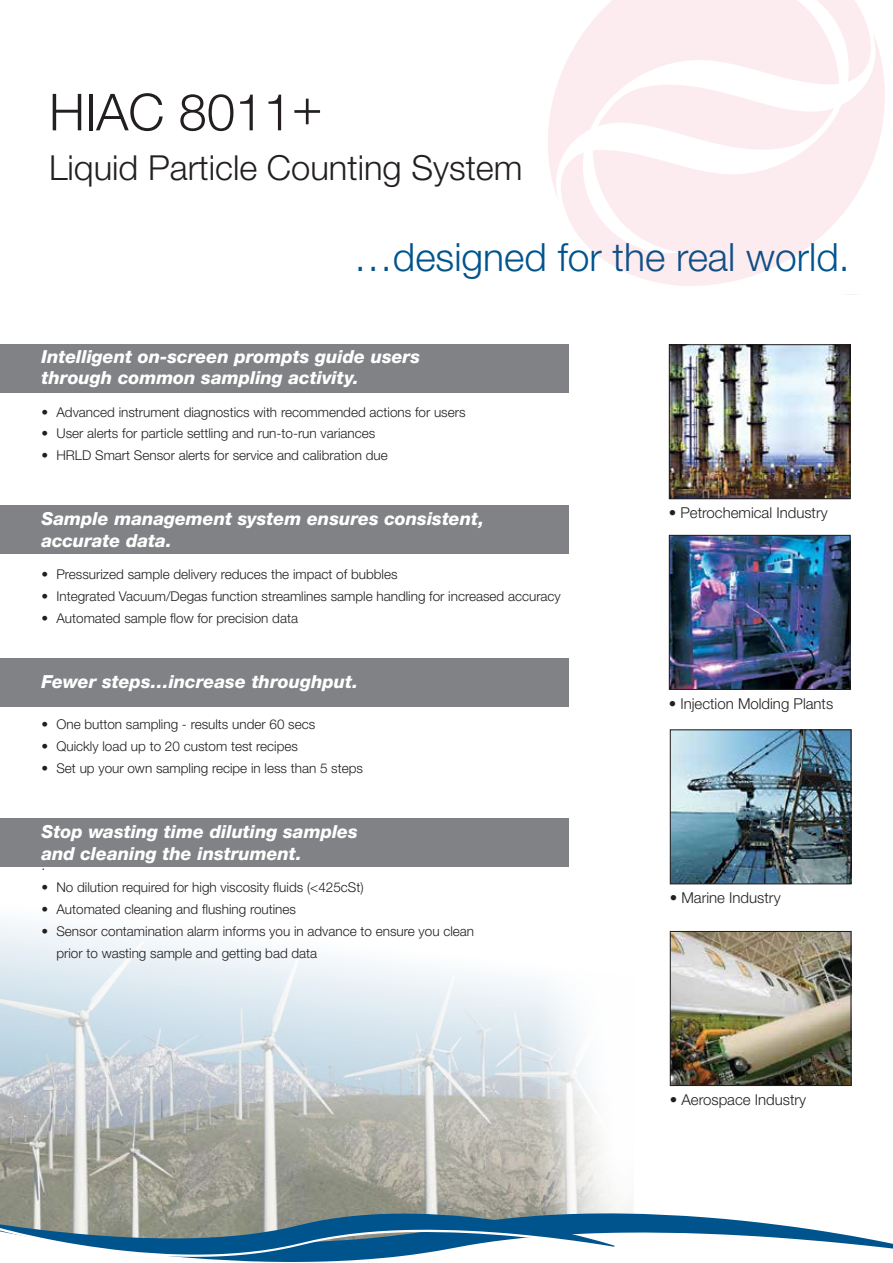
<style>
.page{position:relative;width:893px;height:1263px;background:#fff}
.page>*{position:absolute;margin:0;border:0;box-sizing:border-box;transform-origin:0 0}
.t1{font:300 51px "Helvetica Neue LT Std";color:#231f20}
.t2{font:300 39px "Helvetica Neue LT Std";color:#00548e}
.t3{font:300 34.5px "Helvetica Neue LT Std";color:#231f20}
.t4{font:italic 800 18px/21.8px "Helvetica Neue LT Std";color:#fff}
.t5{font:300 15px "Helvetica Neue LT Std";color:#231f20}
.t6{font:300 13.5px/21.8px "Helvetica Neue LT Std";color:#231f20}
</style>
<div class="page">
<img style="left:0;top:922px;width:539px;height:291px">
<img style="left:671px;top:346px;width:177px;height:151px">
<div style="left:669px;top:344px;width:181px;height:155px;border:1px solid #231f20"></div>
<img style="left:671px;top:537px;width:177px;height:151px">
<div style="left:669px;top:535px;width:181px;height:155px;border:1px solid #231f20"></div>
<img style="left:672px;top:731px;width:177px;height:151px">
<div style="left:670px;top:729px;width:181px;height:155px;border:1px solid #231f20"></div>
<img style="left:672px;top:933px;width:177px;height:151px">
<div style="left:670px;top:931px;width:181px;height:155px;border:1px solid #231f20"></div>
<div style="left:0;top:344px;width:568px;height:49px;background:#808285"></div>
<div style="left:0;top:505px;width:568px;height:48px;background:#808285"></div>
<div style="left:0;top:658px;width:568px;height:49px;background:#808285"></div>
<div style="left:0;top:818px;width:568px;height:49px;background:#808285"></div>
<svg style="left:0;top:1213px;width:893px;height:49px"></svg>
<svg style="left:548px;top:0;width:320px;height:196px;fill:#fcecef"></svg>
<svg style="left:560px;top:30px;width:325px;height:256px;fill:#fcecef"></svg>
<h1 class="t1" style="left:49px;top:81px;width:275px">HIAC 8011+</h1>
<h3 class="t3" style="left:49px;top:146px;width:475px">Liquid Particle Counting System</h3>
<h2 class="t2" style="left:354px;top:233px;width:497px">…designed for the real world.</h2>
<h3 class="t4" style="left:41px;top:345px;width:380px">Intelligent on-screen prompts guide users through common sampling activity.</h3>
<p class="t6" style="left:41px;top:401px;width:426px">• Advanced instrument diagnostics with recommended actions for users</p>
<p class="t6" style="left:41px;top:422px;width:335px">• User alerts for particle settling and run-to-run variances</p>
<p class="t6" style="left:41px;top:444px;width:348px">• HRLD Smart Sensor alerts for service and calibration due</p>
<h3 class="t4" style="left:41px;top:508px;width:444px">Sample management system ensures consistent, accurate data.</h3>
<p class="t6" style="left:41px;top:563px;width:358px">• Pressurized sample delivery reduces the impact of bubbles</p>
<p class="t6" style="left:41px;top:585px;width:521px">• Integrated Vacuum/Degas function streamlines sample handling for increased accuracy</p>
<p class="t6" style="left:41px;top:607px;width:258px">• Automated sample flow for precision data</p>
<h3 class="t4" style="left:41px;top:671px;width:318px">Fewer steps…increase throughput.</h3>
<p class="t6" style="left:41px;top:713px;width:275px">• One button sampling - results under 60 secs</p>
<p class="t6" style="left:41px;top:735px;width:258px">• Quickly load up to 20 custom test recipes</p>
<p class="t6" style="left:41px;top:757px;width:323px">• Set up your own sampling recipe in less than 5 steps</p>
<h3 class="t4" style="left:41px;top:821px;width:318px">Stop wasting time diluting samples and cleaning the instrument.</h3>
<p class="t6" style="left:41px;top:854px;width:5px">.</p>
<p class="t6" style="left:41px;top:876px;width:324px">• No dilution required for high viscosity fluids (&lt;425cSt)</p>
<p class="t6" style="left:41px;top:898px;width:256px">• Automated cleaning and flushing routines</p>
<p class="t6" style="left:56px;top:920px;width:419px;text-indent:-15px">• Sensor contamination alarm informs you in advance to ensure you clean prior to wasting sample and getting bad data</p>
<p class="t5" style="left:669px;top:503px;width:160px">• Petrochemical Industry</p>
<p class="t5" style="left:669px;top:694px;width:166px">• Injection Molding Plants</p>
<p class="t5" style="left:670px;top:888px;width:112px">• Marine Industry</p>
<p class="t5" style="left:670px;top:1090px;width:138px">• Aerospace Industry</p>
</div>
